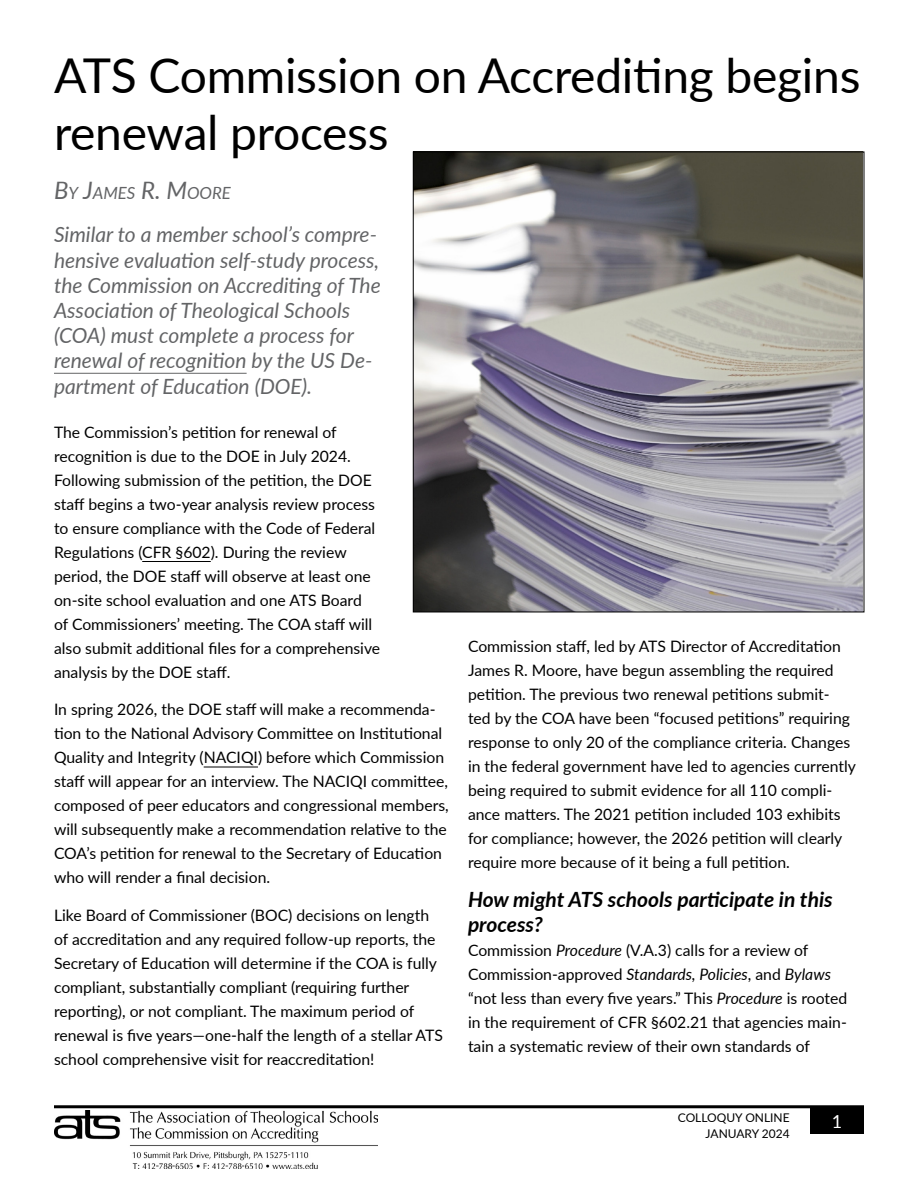
<style>
.page{position:relative;width:918px;height:1188px;background:#fff}
.page>*{position:absolute;margin:0;border:0;box-sizing:border-box;transform-origin:0 0}
.t1{font:48px/57.6px "Lato";letter-spacing:-.005em;color:#000}
.t2{font:italic 21px/25.2px "Lato";color:#636466}
.t3{font:italic 700 21px/25.2px "Lato";color:#000}
.t4{font:18px "Lato";color:#fff}
.t5{font:italic 16.8px "Lato";color:#636466}
.t6{font:15.75px/24px "Lato";color:#000}
.t7{font:12px/16.5px "Lato";color:#000;text-align:right}
.s1{font-size:24px}
.s2{font-style:italic}
</style>
<div class="page">
<div style="left:810px;top:1107px;width:54px;height:27px;background:#000"></div>
<hr style="left:54px;top:1105px;width:810px;height:3px;background:#000">
<img style="left:54px;top:1110px;width:324px;height:59px">
<hr style="left:54px;top:373px;width:193px;height:1px;background:#636466">
<hr style="left:142px;top:561px;width:69px;height:1px;background:#000">
<hr style="left:204px;top:767px;width:54px;height:1px;background:#000">
<img style="left:415px;top:154px;width:447px;height:456px">
<h1 class="t1" style="left:54px;top:44px;width:808px">ATS Commission on Accrediting begins renewal process</h1>
<p class="t5" style="left:54px;top:181px;width:178px"><span class="s1">B</span>Y <span class="s1">J</span>AMES <span class="s1">R. M</span>OORE</p>
<p class="t2" style="left:54px;top:221px;width:328px">Similar to a member school’s compre&shy;hensive evaluation self-study process, the Commission on Accrediting of The Association of Theological Schools (COA) must complete a process for renewal of recognition by the US De&shy;partment of Education (DOE).</p>
<p class="t6" style="left:54px;top:419px;width:328px">The Commission’s petition for renewal of recognition is due to the DOE in July 2024.<br>Following submission of the petition, the DOE staff begins a two-year analysis review process to ensure compliance with the Code of Federal Regulations (CFR §602). During the review period, the DOE staff will observe at least one on-site school evaluation and one ATS Board<br>of Commissioners’ meeting. The COA staff will also submit additional files for a comprehensive analysis by the DOE staff.</p>
<p class="t6" style="left:54px;top:697px;width:396px">In spring 2026, the DOE staff will make a recommenda&shy;tion to the National Advisory Committee on Institutional Quality and Integrity (NACIQI) before which Commission staff will appear for an interview. The NACIQI committee, composed of peer educators and congressional members, will subsequently make a recommendation relative to the COA’s petition for renewal to the Secretary of Education who will render a final decision.</p>
<p class="t6" style="left:54px;top:903px;width:390px">Like Board of Commissioner (BOC) decisions on length of accreditation and any required follow-up reports, the Secretary of Education will determine if the COA is fully compliant, substantially compliant (requiring further reporting), or not compliant. The maximum period of renewal is five years—one-half the length of a stellar ATS school comprehensive visit for reaccreditation!</p>
<p class="t6" style="left:468px;top:634px;width:389px">Commission staff, led by ATS Director of Accreditation James R. Moore, have begun assembling the required petition. The previous two renewal petitions submit&shy;ted by the COA have been “focused petitions” requiring response to only 20 of the compliance criteria. Changes in the federal government have led to agencies currently being required to submit evidence for all 110 compli&shy;ance matters. The 2021 petition included 103 exhibits for compliance; however, the 2026 petition will clearly require more because of it being a full petition.</p>
<h2 class="t3" style="left:468px;top:886px;width:366px">How might ATS schools participate in this process?</h2>
<p class="t6" style="left:468px;top:938px;width:381px">Commission <span class="s2">Procedure</span> (V.A.3) calls for a review of Commission-approved <span class="s2">Standards, Policies</span>, and <span class="s2">Bylaws </span>“not less than every five years.” This <span class="s2">Procedure</span> is rooted in the requirement of CFR §602.21 that agencies main&shy;tain a systematic review of their own standards of</p>
<p class="t7" style="left:678px;top:1108px;width:113px">COLLOQUY ONLINE<br>JANUARY 2024</p>
<p class="t4" style="left:832px;top:1108px;width:12px">1</p>
</div>
